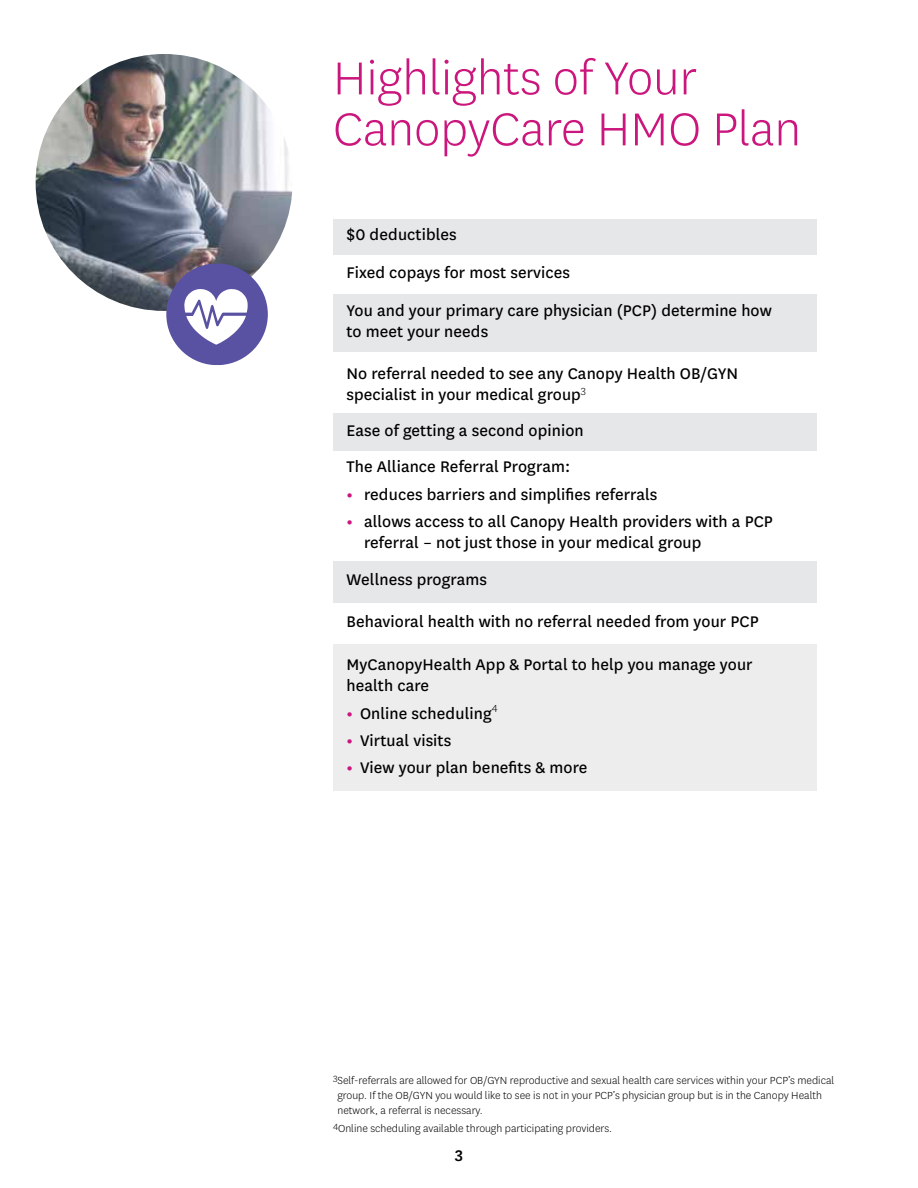
<style>
.page{position:relative;width:918px;height:1188px;background:#fff}
.page>*{position:absolute;margin:0;border:0;box-sizing:border-box;transform-origin:0 0}
.t1{font:300 54px/51px "Centene Sans";color:#cb177d}
.t2{font:18px/21px "Centene Sans";letter-spacing:.005em;color:#000}
.t3{font:500 18px "Centene Sans";color:#000}
.t4{font:300 12px/15px "Centene Sans";color:#000}
.s1{font-weight:700;color:#cb177d}
</style>
<div class="page">
<div style="left:333px;top:219px;width:483px;height:36px;background:#e6e7e8"></div>
<div style="left:333px;top:294px;width:483px;height:58px;background:#e6e7e8"></div>
<div style="left:333px;top:413px;width:483px;height:38px;background:#e6e7e8"></div>
<div style="left:333px;top:561px;width:483px;height:41px;background:#e6e7e8"></div>
<div style="left:333px;top:645px;width:483px;height:146px;background:#ededee"></div>
<img style="left:36px;top:54px;width:257px;height:257px;border-radius:128px">
<div style="left:166px;top:264px;width:102px;height:101px;background:#5951a2;border-radius:50px"></div>
<svg style="left:184px;top:289px;width:64px;height:56px"></svg>
<h2 class="t1" style="left:333px;top:51px;width:470px">Highlights of Your<br>CanopyCare HMO Plan</h2>
<p class="t2" style="left:346px;top:223px;width:112px">$0 deductibles</p>
<p class="t2" style="left:346px;top:261px;width:225px">Fixed copays for most services</p>
<p class="t2" style="left:346px;top:299px;width:427px">You and your primary care physician (PCP) determine how to meet your needs</p>
<p class="t2" style="left:346px;top:362px;width:393px">No referral needed to see any Canopy Health OB/GYN specialist in your medical group<sup>3</sup></p>
<p class="t2" style="left:346px;top:419px;width:239px">Ease of getting a second opinion</p>
<p class="t2" style="left:346px;top:455px;width:225px">The Alliance Referral Program:</p>
<p class="t2" style="left:346px;top:483px;width:313px"><span class="s1">•</span> reduces barriers and simplifies referrals</p>
<p class="t2" style="left:364px;top:510px;width:410px;text-indent:-18px"><span class="s1">•</span> allows access to all Canopy Health providers with a PCP referral – not just those in your medical group</p>
<p class="t2" style="left:346px;top:569px;width:142px">Wellness programs</p>
<p class="t2" style="left:346px;top:610px;width:414px">Behavioral health with no referral needed from your PCP</p>
<p class="t2" style="left:346px;top:653px;width:408px">MyCanopyHealth App &amp; Portal to help you manage your health care</p>
<p class="t2" style="left:346px;top:702px;width:153px"><span class="s1">•</span> Online scheduling<sup>4</sup></p>
<p class="t2" style="left:347px;top:729px;width:106px"><span class="s1">•</span> Virtual visits</p>
<p class="t2" style="left:347px;top:756px;width:242px"><span class="s1">•</span> View your plan benefits &amp; more</p>
<p class="t4" style="left:337px;top:1073px;width:498px;text-indent:-4px"><sup>3</sup>Self-referrals are allowed for OB/GYN reproductive and sexual health care services within your PCP’s medical group. If the OB/GYN you would like to see is not in your PCP’s physician group but is in the Canopy Health network, a referral is necessary.</p>
<p class="t4" style="left:333px;top:1121px;width:281px"><sup>4</sup>Online scheduling available through participating providers.</p>
<p class="t3" style="left:455px;top:1143px;width:10px">3</p>
</div>
